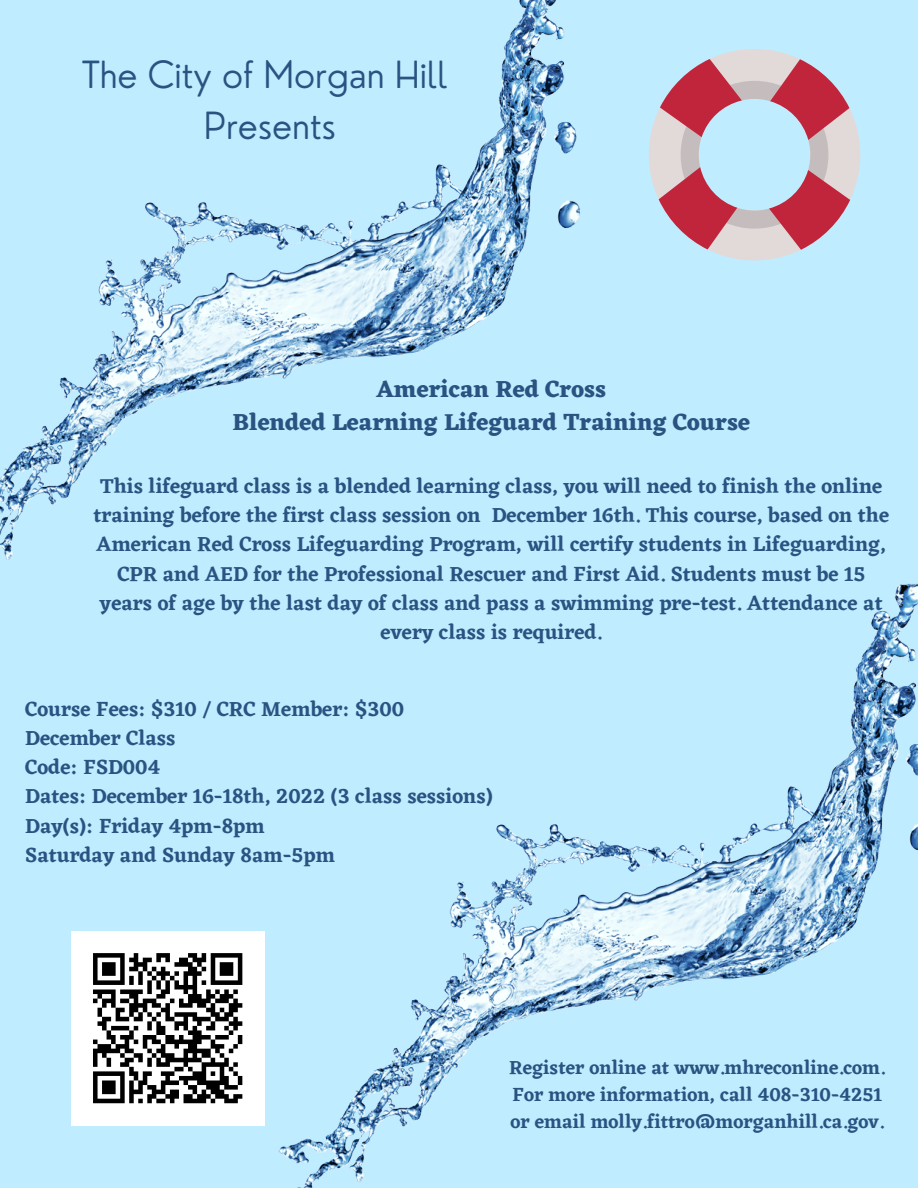
<style>
.page{position:relative;width:918px;height:1188px;background:#c0ecff}
.page>*{position:absolute;margin:0;border:0;box-sizing:border-box;transform-origin:0 0}
.t1{font:300 36.6px/50.7px "Nourd";color:#295482;text-align:center}
.t2{font:700 24px/32.7px "Eczar";color:#295482;text-align:center}
.t3{font:600 21px/29.2px "Eczar";color:#295482}
.t4{font:600 19.5px/27px "Eczar";color:#295482}
</style>
<div class="page">
<img style="left:279px;top:583px;width:639px;height:605px">
<img style="left:0;top:0;width:581px;height:633px">
<svg style="left:649px;top:49px;width:211px;height:211px"></svg>
<svg style="left:659px;top:59px;width:191px;height:191px"></svg>
<img style="left:71px;top:932px;width:194px;height:193px">
<h1 class="t1" style="left:82px;top:49px;width:367px">The City of Morgan Hill<br>Presents</h1>
<p class="t2" style="left:233px;top:373px;width:519px">American Red Cross<br>Blended Learning Lifeguard Training Course</p>
<p class="t3" style="left:94px;top:471px;width:797px;text-align:center">This lifeguard class is a blended learning class, you will need to finish the online training before the first class session on December 16th. This course, based on the American Red Cross Lifeguarding Program, will certify students in Lifeguarding, CPR and AED for the Professional Rescuer and First Aid. Students must be 15 years of age by the last day of class and pass a swimming pre-test. Attendance at every class is required.</p>
<p class="t3" style="left:25px;top:694px;width:469px">Course Fees: $310 / CRC Member: $300<br>December Class<br>Code: FSD004<br>Dates: December 16-18th, 2022 (3 class sessions)<br>Day(s): Friday 4pm-8pm<br>Saturday and Sunday 8am-5pm</p>
<p class="t4" style="left:509px;top:1053px;width:377px">Register online at www.mhreconline.com.<br>For more information, call 408-310-4251 or email molly.fittro@morganhill.ca.gov.</p>
</div>
